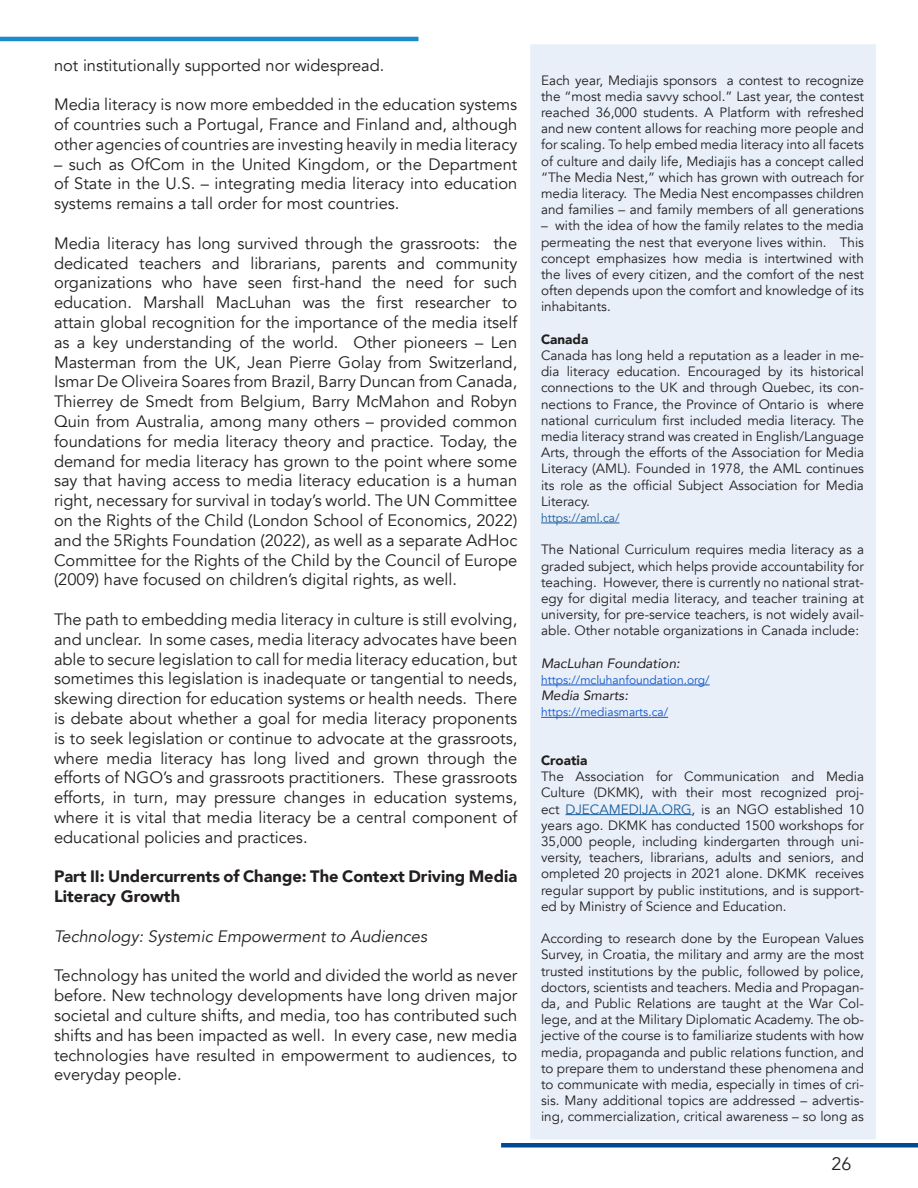
<style>
.page{position:relative;width:918px;height:1188px;background:#fff}
.page>*{position:absolute;margin:0;border:0;box-sizing:border-box;transform-origin:0 0}
.t1{font:18px "Avenir";color:#231f20}
.t2{font:16.5px/19.8px "Avenir";color:#231f20;text-align:justify}
.t3{font:900 16.5px/19.8px "Avenir";color:#231f20}
.t4{font:italic 16.5px "Avenir";color:#231f20}
.t5{font:13.5px/16.2px "Avenir";color:#231f20;text-align:justify}
.t6{font:italic 13.5px "Avenir";color:#231f20}
.t7{font:900 13.5px "Avenir";color:#231f20}
.t8{font:12px "Avenir";color:#15c}
.t9{font:12px "Avenir";color:#175d9e}
.s1{color:#175d9e}
</style>
<div class="page">
<div style="left:501px;top:1143px;width:417px;height:5px;background:#014990"></div>
<hr style="left:0;top:37px;width:418px;height:4px;background:#1d8acb">
<div style="left:530px;top:44px;width:346px;height:1095px;background:#e8eff8"></div>
<hr style="left:541px;top:523px;width:78px;height:1px;background:#175d9e">
<hr style="left:541px;top:685px;width:169px;height:1px;background:#15c">
<hr style="left:541px;top:717px;width:127px;height:1px;background:#15c">
<hr style="left:565px;top:814px;width:127px;height:1px;background:#175d9e">
<p class="t2" style="left:54px;top:55px;width:332px">not institutionally supported nor widespread.</p>
<p class="t2" style="left:54px;top:95px;width:465px">Media literacy is now more embedded in the education systems of countries such a Portugal, France and Finland and, although other agencies of countries are investing heavily in media literacy</p>
<p class="t2" style="left:54px;top:154px;width:465px">– such as OfCom in the United Kingdom, or the Department of State in the U.S. – integrating media literacy into education systems remains a tall order for most countries.</p>
<p class="t2" style="left:54px;top:233px;width:465px">Media literacy has long survived through the grassroots: the dedicated teachers and librarians, parents and community organizations who have seen first-hand the need for such education. Marshall MacLuhan was the first researcher to attain global recognition for the importance of the media itself as a key understanding of the world. Other pioneers – Len Masterman from the UK, Jean Pierre Golay from Switzerland, Ismar De Oliveira Soares from Brazil, Barry Duncan from Canada, Thierrey de Smedt from Belgium, Barry McMahon and Robyn Quin from Australia, among many others – provided common foundations for media literacy theory and practice. Today, the demand for media literacy has grown to the point where some say that having access to media literacy education is a human right, necessary for survival in today’s world. The UN Committee on the Rights of the Child (London School of Economics, 2022) and the 5Rights Foundation (2022), as well as a separate AdHoc Committee for the Rights of the Child by the Council of Europe (2009) have focused on children’s digital rights, as well.</p>
<p class="t2" style="left:54px;top:610px;width:465px">The path to embedding media literacy in culture is still evolving, and unclear. In some cases, media literacy advocates have been able to secure legislation to call for media literacy education, but sometimes this legislation is inadequate or tangential to needs, skewing direction for education systems or health needs. There is debate about whether a goal for media literacy proponents is to seek legislation or continue to advocate at the grassroots, where media literacy has long lived and grown through the efforts of NGO’s and grassroots practitioners. These grassroots efforts, in turn, may pressure changes in education systems, where it is vital that media literacy be a central component of educational policies and practices.</p>
<p class="t3" style="left:54px;top:866px;width:465px">Part II: Undercurrents of Change: The Context Driving Media<br>Literacy Growth</p>
<p class="t4" style="left:54px;top:926px;width:375px">Technology: Systemic Empowerment to Audiences</p>
<p class="t2" style="left:54px;top:966px;width:465px">Technology has united the world and divided the world as never before. New technology developments have long driven major societal and culture shifts, and media, too has contributed such shifts and has been impacted as well. In every case, new media technologies have resulted in empowerment to audiences, to everyday people.</p>
<p class="t5" style="left:541px;top:72px;width:324px">Each year, Mediajis sponsors a contest to recognize the “most media savvy school.” Last year, the contest reached 36,000 students. A Platform with refreshed and new content allows for reaching more people and for scaling. To help embed media literacy into all facets of culture and daily life, Mediajis has a concept called “The Media Nest,” which has grown with outreach for media literacy. The Media Nest encompasses children and families – and family members of all generations</p>
<p class="t5" style="left:541px;top:218px;width:324px">– with the idea of how the family relates to the media permeating the nest that everyone lives within. This concept emphasizes how media is intertwined with the lives of every citizen, and the comfort of the nest often depends upon the comfort and knowledge of its inhabitants.</p>
<p class="t7" style="left:541px;top:328px;width:49px">Canada</p>
<p class="t5" style="left:541px;top:348px;width:324px">Canada has long held a reputation as a leader in me&shy;dia literacy education. Encouraged by its historical connections to the UK and through Quebec, its con&shy;nections to France, the Province of Ontario is where national curriculum first included media literacy. The media literacy strand was created in English/Language Arts, through the efforts of the Association for Media Literacy (AML). Founded in 1978, the AML continues its role as the official Subject Association for Media Literacy.</p>
<p class="t9" style="left:541px;top:511px;width:80px">https://aml.ca/</p>
<p class="t5" style="left:541px;top:542px;width:324px">The National Curriculum requires media literacy as a graded subject, which helps provide accountability for teaching. However, there is currently no national strat&shy;egy for digital media literacy, and teacher training at university, for pre-service teachers, is not widely avail&shy;able. Other notable organizations in Canada include:</p>
<p class="t6" style="left:541px;top:655px;width:140px">MacLuhan Foundation:</p>
<p class="t8" style="left:541px;top:673px;width:170px">https://mcluhanfoundation.org/</p>
<p class="t6" style="left:541px;top:687px;width:89px">Media Smarts:</p>
<p class="t8" style="left:541px;top:705px;width:129px">https://mediasmarts.ca/</p>
<p class="t7" style="left:541px;top:749px;width:48px">Croatia</p>
<p class="t5" style="left:541px;top:769px;width:324px">The Association for Communication and Media Culture (DKMK), with their most recognized proj&shy;ect <span class="s1">DJECAMEDIJA.ORG</span>, is an NGO established 10 years ago. DKMK has conducted 1500 workshops for 35,000 people, including kindergarten through uni&shy;versity, teachers, librarians, adults and seniors, and ompleted 20 projects in 2021 alone. DKMK receives regular support by public institutions, and is support&shy;ed by Ministry of Science and Education.</p>
<p class="t5" style="left:541px;top:931px;width:324px">According to research done by the European Values Survey, in Croatia, the military and army are the most trusted institutions by the public, followed by police, doctors, scientists and teachers. Media and Propagan&shy;da, and Public Relations are taught at the War Col&shy;lege, and at the Military Diplomatic Academy. The ob&shy;jective of the course is to familiarize students with how media, propaganda and public relations function, and to prepare them to understand these phenomena and to communicate with media, especially in times of cri&shy;sis. Many additional topics are addressed – advertis&shy;ing, commercialization, critical awareness – so long as</p>
<h1 class="t1" style="left:832px;top:1153px;width:22px">26</h1>
</div>
